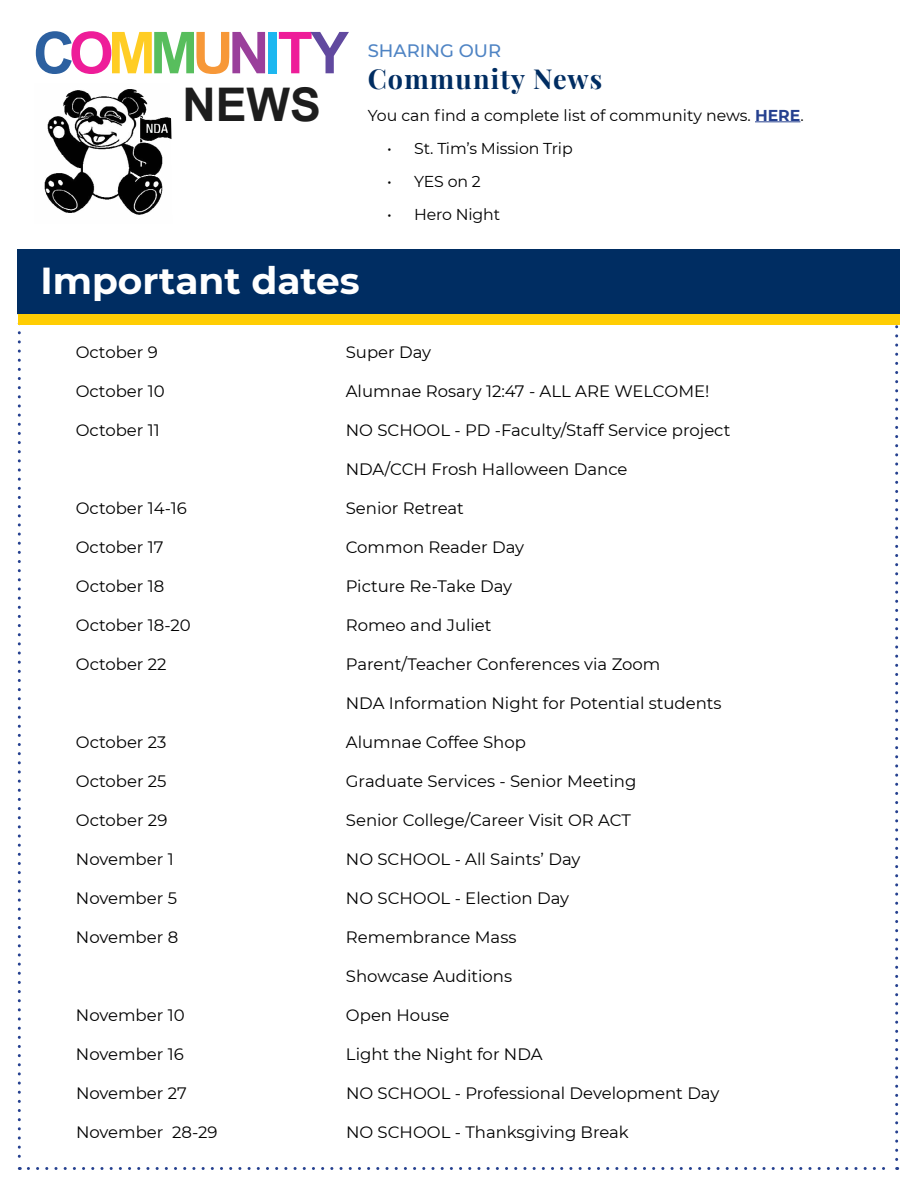
<style>
.page{position:relative;width:918px;height:1188px;background:#fff}
.page>*{position:absolute;margin:0;border:0;box-sizing:border-box;transform-origin:0 0}
.t1{font:700 57.75px "Arial";letter-spacing:-.1em;color:#ec008c}
.t2{font:700 46.35px "Arial";color:#000}
.t3{font:700 37.5px "Montserrat";color:#fff}
.t4{font:27px "Playfair Display";letter-spacing:.045em;color:#002d62}
.t5{font:500 18px "Montserrat";color:#4f84c4}
.t6{font:16.5px "Montserrat";color:#000}
.t7{font:15.75px "Montserrat";letter-spacing:-.01em;color:#000}
.s1{color:#114c94}
.s2{color:#ffc709}
.s3{color:#43b649}
.s4{color:#f68b1f}
.s5{color:#8e278f}
.s6{color:#00aeef}
.s7{color:#4d3293}
.s8{font-weight:700;color:#25408f}
</style>
<div class="page">
<svg style="left:18px;top:325px;width:3px;height:845px"></svg>
<svg style="left:28px;top:1167px;width:870px;height:3px"></svg>
<svg style="left:895px;top:325px;width:3px;height:834px"></svg>
<div style="left:18px;top:249px;width:882px;height:65px;background:#002d62"></div>
<div style="left:18px;top:314px;width:881px;height:11px;background:#ffcd03"></div>
<img style="left:44px;top:89px;width:128px;height:126px">
<hr style="left:755px;top:121px;width:45px;height:1px;background:#25408f">
<h1 class="t1" style="left:33px;top:15px;width:317px"><span class="s1">C</span>O<span class="s2">M</span><span class="s3">M</span><span class="s4">U</span><span class="s5">N</span><span class="s6">I</span>T<span class="s7">Y</span></h1>
<h2 class="t2" style="left:182px;top:74px;width:140px">NEWS</h2>
<p class="t5" style="left:368px;top:38px;width:135px">SHARING OUR</p>
<h3 class="t4" style="left:368px;top:58px;width:236px">Community News</h3>
<p class="t7" style="left:368px;top:104px;width:438px">You can find a complete list of community news. <span class="s8">HERE</span>.</p>
<p class="t7" style="left:387px;top:137px;width:187px">• St. Tim’s Mission Trip</p>
<p class="t7" style="left:387px;top:170px;width:95px">• YES on 2</p>
<p class="t7" style="left:387px;top:203px;width:114px">• Hero Night</p>
<h3 class="t3" style="left:40px;top:254px;width:321px">Important dates</h3>
<p class="t6" style="left:76px;top:341px;width:84px">October 9</p>
<p class="t6" style="left:346px;top:341px;width:87px">Super Day</p>
<p class="t6" style="left:76px;top:380px;width:90px">October 10</p>
<p class="t6" style="left:346px;top:380px;width:365px">Alumnae Rosary 12:47 - ALL ARE WELCOME!</p>
<p class="t6" style="left:76px;top:419px;width:85px">October 11</p>
<p class="t6" style="left:346px;top:419px;width:386px">NO SCHOOL - PD -Faculty/Staff Service project</p>
<p class="t6" style="left:346px;top:458px;width:283px">NDA/CCH Frosh Halloween Dance</p>
<p class="t6" style="left:76px;top:497px;width:113px">October 14-16</p>
<p class="t6" style="left:346px;top:497px;width:120px">Senior Retreat</p>
<p class="t6" style="left:76px;top:536px;width:89px">October 17</p>
<p class="t6" style="left:346px;top:536px;width:180px">Common Reader Day</p>
<p class="t6" style="left:76px;top:575px;width:90px">October 18</p>
<p class="t6" style="left:346px;top:575px;width:168px">Picture Re-Take Day</p>
<p class="t6" style="left:76px;top:614px;width:116px">October 18-20</p>
<p class="t6" style="left:346px;top:614px;width:147px">Romeo and Juliet</p>
<p class="t6" style="left:76px;top:653px;width:92px">October 22</p>
<p class="t6" style="left:346px;top:653px;width:316px">Parent/Teacher Conferences via Zoom</p>
<p class="t6" style="left:346px;top:692px;width:377px">NDA Information Night for Potential students</p>
<p class="t6" style="left:76px;top:731px;width:92px">October 23</p>
<p class="t6" style="left:346px;top:731px;width:182px">Alumnae Coffee Shop</p>
<p class="t6" style="left:76px;top:770px;width:92px">October 25</p>
<p class="t6" style="left:346px;top:770px;width:292px">Graduate Services - Senior Meeting</p>
<p class="t6" style="left:76px;top:809px;width:93px">October 29</p>
<p class="t6" style="left:346px;top:809px;width:287px">Senior College/Career Visit OR ACT</p>
<p class="t6" style="left:76px;top:848px;width:99px">November 1</p>
<p class="t6" style="left:346px;top:848px;width:236px">NO SCHOOL - All Saints’ Day</p>
<p class="t6" style="left:76px;top:887px;width:103px">November 5</p>
<p class="t6" style="left:346px;top:887px;width:225px">NO SCHOOL - Election Day</p>
<p class="t6" style="left:76px;top:926px;width:104px">November 8</p>
<p class="t6" style="left:346px;top:926px;width:172px">Remembrance Mass</p>
<p class="t6" style="left:346px;top:965px;width:168px">Showcase Auditions</p>
<p class="t6" style="left:76px;top:1004px;width:110px">November 10</p>
<p class="t6" style="left:346px;top:1004px;width:105px">Open House</p>
<p class="t6" style="left:76px;top:1043px;width:109px">November 16</p>
<p class="t6" style="left:346px;top:1043px;width:198px">Light the Night for NDA</p>
<p class="t6" style="left:76px;top:1082px;width:112px">November 27</p>
<p class="t6" style="left:346px;top:1082px;width:375px">NO SCHOOL - Professional Development Day</p>
<p class="t6" style="left:76px;top:1121px;width:143px">November 28-29</p>
<p class="t6" style="left:346px;top:1121px;width:284px">NO SCHOOL - Thanksgiving Break</p>
</div>
